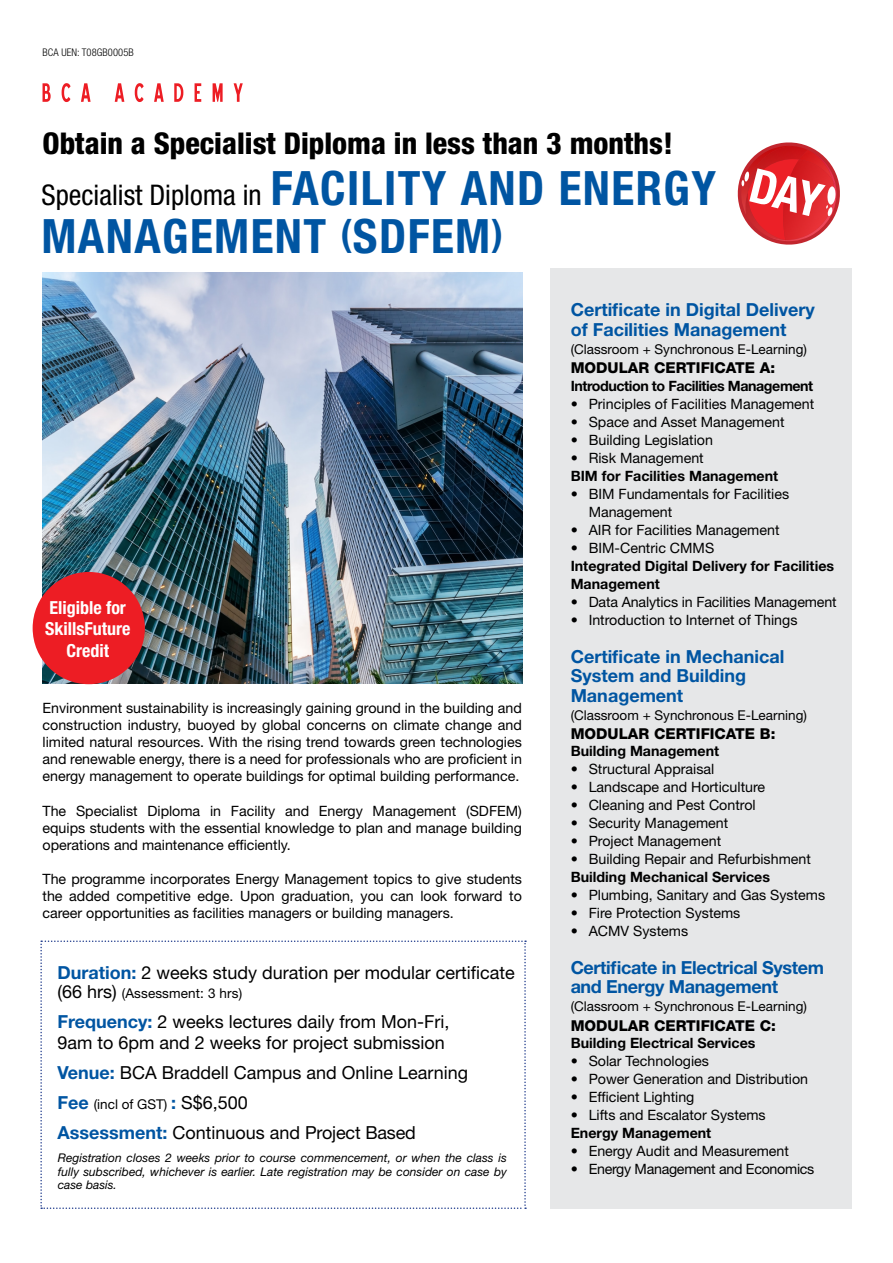
<style>
.page{position:relative;width:893px;height:1263px;background:#fff}
.page>*{position:absolute;margin:0;border:0;box-sizing:border-box;transform-origin:0 0}
.t1{font:700 condensed 47.4px "Helvetica Neue LT Std";letter-spacing:.03em;color:#0055a2}
.t2{font:800 condensed 30px "Helvetica Neue LT Std";color:#000}
.t3{font:condensed 28.5px "Helvetica Neue LT Std";color:#000}
.t4{font:18px/21px "Helvetica Neue LT Std";color:#000}
.t5{font:700 18px/19.5px "Helvetica Neue LT Std";color:#0055a2}
.t6{font:700 18px/19.5px "Helvetica Neue LT Std";letter-spacing:-.02em;color:#0055a2}
.t7{font:700 condensed 18px/21.6px "Helvetica Neue LT Std";color:#fff;text-align:center}
.t8{font:800 15px "Helvetica Neue LT Std";color:#000}
.t9{font:14.25px/17.1px "Helvetica Neue LT Std";color:#000;text-align:justify}
.t10{font:700 14.25px/18px "Helvetica Neue LT Std";color:#000}
.t11{font:700 14.25px "Helvetica Neue LT Std";letter-spacing:-.03em;color:#000}
.t12{font:14.25px "Helvetica Neue LT Std";letter-spacing:-.02em;color:#000}
.t13{font:13.5px "Helvetica Neue LT Std";color:#000}
.t14{font:italic 12px/13.5px "Helvetica Neue LT Std";color:#000;text-align:justify}
.t15{font:300 condensed 10.5px "Helvetica Neue LT Std";letter-spacing:.01em;color:#000}
.s1{font-weight:700;font-size:47.4px;color:#0055a2}
.s2{font-size:37.95px}
.s3{font-weight:700;color:#0055a2}
.s4{font-size:18px}
.s5{font-weight:700;font-size:18px;color:#0055a2}
</style>
<div class="page">
<div style="left:550px;top:269px;width:301px;height:940px;background:#e6e7e8"></div>
<img style="left:43px;top:272px;width:479px;height:412px">
<svg style="left:43px;top:83px;width:8px;height:19px"></svg>
<svg style="left:62px;top:83px;width:9px;height:19px"></svg>
<svg style="left:81px;top:83px;width:10px;height:19px"></svg>
<svg style="left:115px;top:83px;width:9px;height:19px"></svg>
<svg style="left:135px;top:83px;width:9px;height:19px"></svg>
<svg style="left:154px;top:83px;width:10px;height:19px"></svg>
<svg style="left:174px;top:83px;width:9px;height:19px"></svg>
<svg style="left:195px;top:83px;width:6px;height:19px"></svg>
<svg style="left:213px;top:83px;width:10px;height:19px"></svg>
<svg style="left:234px;top:83px;width:9px;height:19px"></svg>
<svg style="left:40px;top:940px;width:486px;height:269px"></svg>
<div style="left:33px;top:572px;width:112px;height:112px;background:#ed1d24;border-radius:50%"></div>
<svg style="left:737px;top:142px;width:103px;height:103px"></svg>
<p class="t15" style="left:43px;top:47px;width:93px">BCA UEN: T08GB0005B</p>
<h2 class="t2" style="left:43px;top:125px;width:632px">Obtain a Specialist Diploma in less than 3 months!</h2>
<h3 class="t3" style="left:41px;top:178px;width:676px">Specialist Diploma in <span class="s1">FACILITY AND ENERGY</span></h3>
<h1 class="t1" style="left:41px;top:207px;width:463px">MANAGEMENT <span class="s2">(</span>SDFEM<span class="s2">)</span></h1>
<p class="t7" style="left:45px;top:596px;width:87px">Eligible for<br>SkillsFuture<br>Credit</p>
<p class="t9" style="left:43px;top:699px;width:481px">Environment sustainability is increasingly gaining ground in the building and construction industry, buoyed by global concerns on climate change and limited natural resources. With the rising trend towards green technologies and renewable energy, there is a need for professionals who are proficient in energy management to operate buildings for optimal building performance.</p>
<p class="t9" style="left:43px;top:802px;width:481px">The Specialist Diploma in Facility and Energy Management (SDFEM) equips students with the essential knowledge to plan and manage building operations and maintenance efficiently.</p>
<p class="t9" style="left:43px;top:870px;width:481px">The programme incorporates Energy Management topics to give students the added competitive edge. Upon graduation, you can look forward to career opportunities as facilities managers or building managers.</p>
<p class="t4" style="left:57px;top:962px;width:459px"><span class="s3">Duration:</span> 2 weeks study duration per modular certificate</p>
<p class="t13" style="left:57px;top:985px;width:186px"><span class="s4">(66 hrs)</span> (Assessment: 3 hrs)</p>
<p class="t4" style="left:57px;top:1011px;width:394px"><span class="s3">Frequency:</span> 2 weeks lectures daily from Mon-Fri,<br>9am to 6pm and 2 weeks for project submission</p>
<p class="t4" style="left:57px;top:1062px;width:412px"><span class="s3">Venue:</span> BCA Braddell Campus and Online Learning</p>
<p class="t13" style="left:57px;top:1096px;width:192px"><span class="s5">Fee</span> (incl of GST) <span class="s5">:</span> <span class="s4">S$6,500</span></p>
<p class="t4" style="left:57px;top:1122px;width:360px"><span class="s3">Assessment:</span> Continuous and Project Based</p>
<p class="t14" style="left:58px;top:1151px;width:451px">Registration closes 2 weeks prior to course commencement, or when the class is fully subscribed, whichever is earlier. Late registration may be consider on case by case basis.</p>
<p class="t5" style="left:571px;top:300px;width:246px">Certificate in Digital Delivery of Facilities Management</p>
<p class="t13" style="left:571px;top:341px;width:238px">(Classroom + Synchronous E-Learning)</p>
<p class="t8" style="left:571px;top:359px;width:206px">MODULAR CERTIFICATE A:</p>
<p class="t11" style="left:571px;top:377px;width:244px">Introduction to Facilities Management</p>
<p class="t9" style="left:571px;top:395px;width:245px">• Principles of Facilities Management</p>
<p class="t9" style="left:571px;top:413px;width:215px">• Space and Asset Management</p>
<p class="t9" style="left:571px;top:431px;width:144px">• Building Legislation</p>
<p class="t9" style="left:571px;top:449px;width:135px">• Risk Management</p>
<p class="t10" style="left:571px;top:467px;width:209px">BIM for Facilities Management</p>
<p class="t9" style="left:589px;top:485px;width:202px;line-height:18px;text-indent:-18px">• BIM Fundamentals for Facilities<br>Management</p>
<p class="t9" style="left:571px;top:521px;width:210px">• AIR for Facilities Management</p>
<p class="t9" style="left:571px;top:539px;width:145px">• BIM-Centric CMMS</p>
<p class="t10" style="left:571px;top:557px;width:265px">Integrated Digital Delivery for Facilities<br>Management</p>
<p class="t9" style="left:571px;top:593px;width:267px">• Data Analytics in Facilities Management</p>
<p class="t9" style="left:571px;top:611px;width:228px">• Introduction to Internet of Things</p>
<p class="t5" style="left:571px;top:646px;width:215px">Certificate in Mechanical<br>System and Building<br>Management</p>
<p class="t13" style="left:571px;top:707px;width:238px">(Classroom + Synchronous E-Learning)</p>
<p class="t8" style="left:571px;top:725px;width:206px">MODULAR CERTIFICATE B:</p>
<p class="t10" style="left:571px;top:742px;width:150px">Building Management</p>
<p class="t9" style="left:571px;top:760px;width:145px">• Structural Appraisal</p>
<p class="t9" style="left:571px;top:778px;width:196px">• Landscape and Horticulture</p>
<p class="t9" style="left:571px;top:796px;width:187px">• Cleaning and Pest Control</p>
<p class="t9" style="left:571px;top:814px;width:159px">• Security Management</p>
<p class="t9" style="left:571px;top:832px;width:152px">• Project Management</p>
<p class="t9" style="left:571px;top:850px;width:242px">• Building Repair and Refurbishment</p>
<p class="t10" style="left:571px;top:868px;width:201px">Building Mechanical Services</p>
<p class="t9" style="left:571px;top:886px;width:256px">• Plumbing, Sanitary and Gas Systems</p>
<p class="t9" style="left:571px;top:904px;width:171px">• Fire Protection Systems</p>
<p class="t9" style="left:571px;top:922px;width:119px">• ACMV Systems</p>
<p class="t6" style="left:571px;top:957px;width:255px">Certificate in Electrical System and Energy Management</p>
<p class="t13" style="left:571px;top:998px;width:238px">(Classroom + Synchronous E-Learning)</p>
<p class="t8" style="left:571px;top:1016px;width:207px">MODULAR CERTIFICATE C:</p>
<p class="t10" style="left:571px;top:1033px;width:186px">Building Electrical Services</p>
<p class="t9" style="left:571px;top:1052px;width:140px">• Solar Technologies</p>
<p class="t9" style="left:571px;top:1070px;width:239px">• Power Generation and Distribution</p>
<p class="t9" style="left:571px;top:1088px;width:125px">• Efficient Lighting</p>
<p class="t9" style="left:571px;top:1106px;width:197px">• Lifts and Escalator Systems</p>
<p class="t10" style="left:571px;top:1123px;width:142px">Energy Management</p>
<p class="t9" style="left:571px;top:1142px;width:220px">• Energy Audit and Measurement</p>
<p class="t12" style="left:571px;top:1160px;width:245px">• Energy Management and Economics</p>
</div>
